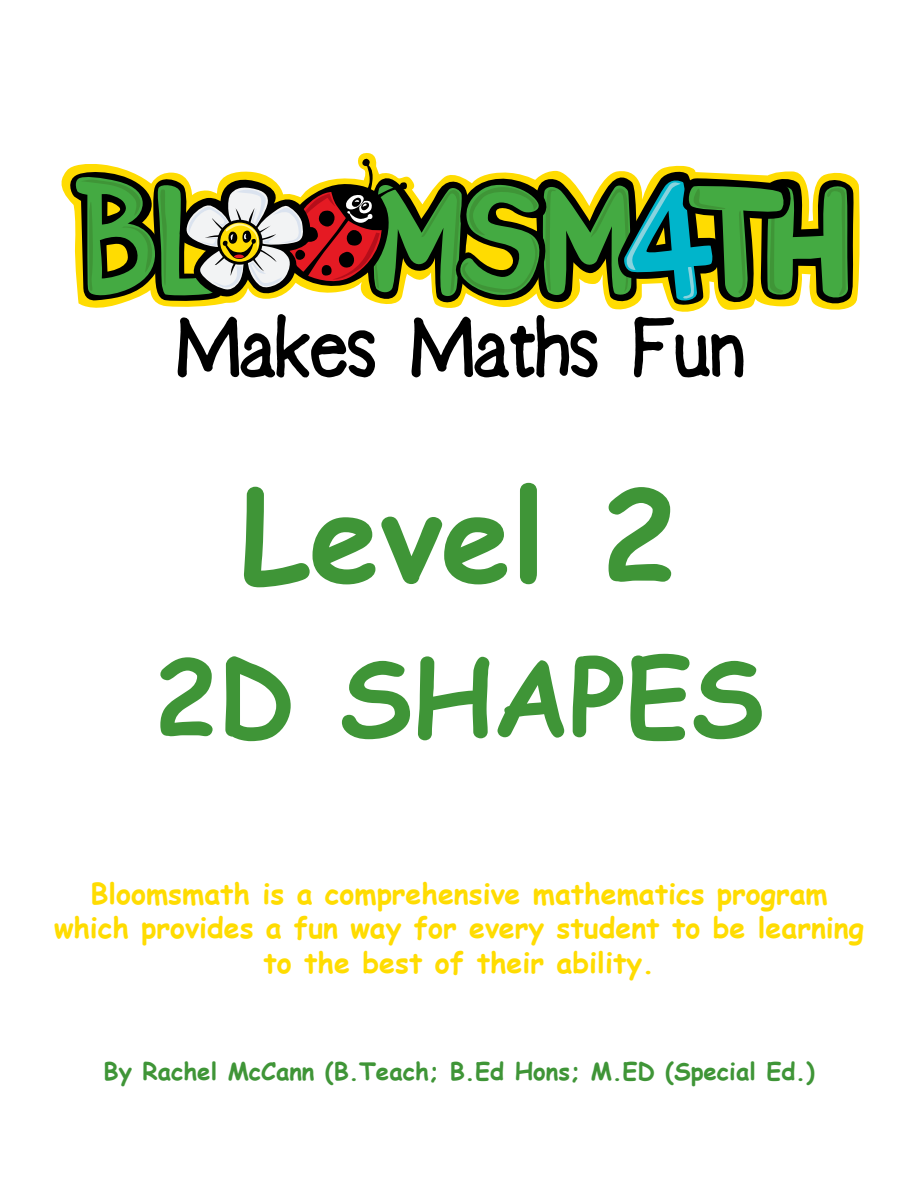
<style>
.page{position:relative;width:918px;height:1188px;background:#fff}
.page>*{position:absolute;margin:0;border:0;box-sizing:border-box;transform-origin:0 0}
.t1{font:700 126px "Comic Sans MS";color:#3f9537}
.t2{font:700 105px "Comic Sans MS";color:#3f9537}
.t3{font:700 28.5px/34.2px "Comic Sans MS";color:#ffdc01;text-align:center}
.t4{font:700 24px "Comic Sans MS";color:#3f9537}
</style>
<div class="page">
<svg style="left:178px;top:314px;width:197px;height:64px"></svg>
<svg style="left:412px;top:315px;width:185px;height:62px"></svg>
<svg style="left:634px;top:317px;width:110px;height:60px"></svg>
<svg style="left:61px;top:153px;width:799px;height:159px"></svg>
<svg style="left:65px;top:158px;width:789px;height:150px"></svg>
<p class="t1" style="left:240px;top:443px;width:439px">Level 2</p>
<p class="t2" style="left:154px;top:620px;width:611px">2D SHAPES</p>
<p class="t3" style="left:54px;top:876px;width:811px">Bloomsmath is a comprehensive mathematics program which provides a fun way for every student to be learning to the best of their ability.</p>
<p class="t4" style="left:104px;top:1054px;width:713px">By Rachel McCann (B.Teach; B.Ed Hons; M.ED (Special Ed.)</p>
</div>
